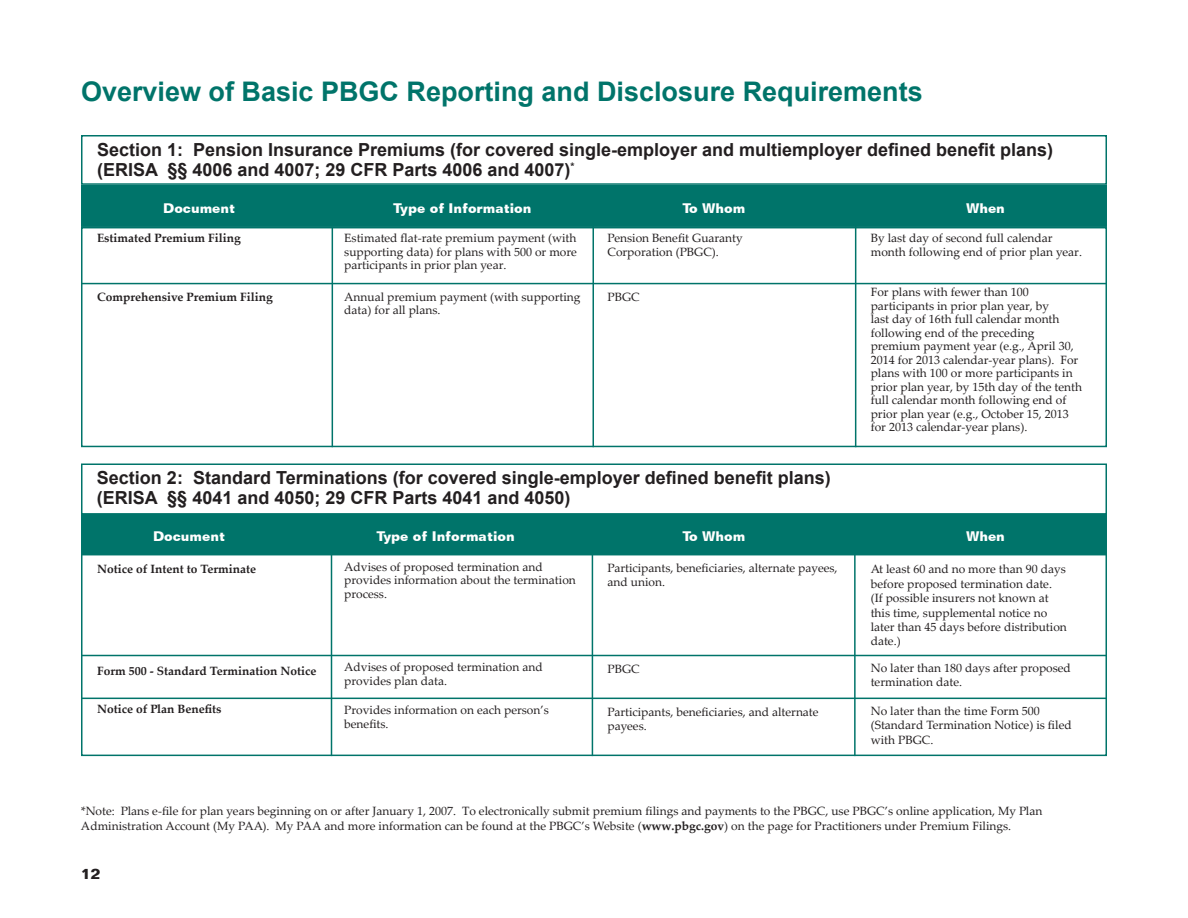
<style>
.page{position:relative;width:1188px;height:918px;background:#fff}
.page>*{position:absolute;margin:0;border:0;box-sizing:border-box;transform-origin:0 0}
.t1{font:700 27px "Arial";color:#00746a}
.t2{font:700 18px/20.2px "Arial";color:#231f20}
.t3{font:700 15px "Folio BT";color:#231f20}
.t4{font:700 13.5px "Folio BT";color:#fff}
.t5{font:12px/13.5px "Palatino Linotype";color:#231f20}
.t6{font:700 12px "Palatino Linotype";color:#231f20}
.s1{font-weight:700}
</style>
<div class="page">
<div style="left:81px;top:135px;width:1026px;height:50px;border:2px solid #00746a"></div>
<div style="left:82px;top:514px;width:1024px;height:41px;background:#00746a"></div>
<div style="left:81px;top:464px;width:1026px;height:51px;border:2px solid #00746a"></div>
<div style="left:82px;top:186px;width:1024px;height:40px;background:#00746a"></div>
<div style="left:81px;top:185px;width:1026px;height:42px;border:2px solid #00746a"></div>
<div style="left:81px;top:227px;width:1026px;height:220px;border:2px solid #00746a"></div>
<hr style="left:81px;top:655px;width:1026px;height:1px;background:#00746a">
<hr style="left:81px;top:698px;width:1026px;height:1px;background:#00746a">
<hr style="left:332px;top:227px;width:1px;height:220px;background:#00746a">
<hr style="left:592px;top:226px;width:2px;height:221px;background:#00746a">
<hr style="left:855px;top:226px;width:1px;height:221px;background:#00746a">
<hr style="left:331px;top:552px;width:1px;height:204px;background:#00746a">
<hr style="left:592px;top:551px;width:1px;height:205px;background:#00746a">
<hr style="left:854px;top:551px;width:2px;height:205px;background:#00746a">
<hr style="left:81px;top:283px;width:1026px;height:1px;background:#00746a">
<h1 class="t1" style="left:81px;top:76px;width:843px">Overview of Basic PBGC Reporting and Disclosure Requirements</h1>
<h2 class="t2" style="left:97px;top:140px;width:958px">Section 1: Pension Insurance Premiums (for covered single-employer and multiemployer defined benefit plans) (ERISA §§ 4006 and 4007; 29 CFR Parts 4006 and 4007)<sup>*</sup></h2>
<p class="t4" style="left:163px;top:200px;width:73px">Document</p>
<p class="t4" style="left:393px;top:200px;width:140px">Type of Information</p>
<p class="t4" style="left:682px;top:200px;width:64px">To Whom</p>
<p class="t4" style="left:966px;top:200px;width:40px">When</p>
<p class="t6" style="left:97px;top:234px;width:145px">Estimated Premium Filing</p>
<p class="t6" style="left:97px;top:292px;width:177px">Comprehensive Premium Filing</p>
<p class="t5" style="left:344px;top:233px;width:234px;text-align:justify">Estimated flat-rate premium payment (with supporting data) for plans with 500 or more participants in prior plan year.</p>
<p class="t5" style="left:344px;top:292px;width:238px">Annual premium payment (with supporting data) for all plans.</p>
<p class="t5" style="left:607px;top:233px;width:137px">Pension Benefit Guaranty<br>Corporation (PBGC).</p>
<p class="t5" style="left:608px;top:292px;width:34px">PBGC</p>
<h2 class="t2" style="left:97px;top:467px;width:735px">Section 2: Standard Terminations (for covered single-employer defined benefit plans) (ERISA §§ 4041 and 4050; 29 CFR Parts 4041 and 4050)</h2>
<p class="t5" style="left:871px;top:233px;width:213px">By last day of second full calendar month following end of prior plan year.</p>
<p class="t5" style="left:871px;top:287px;width:213px">For plans with fewer than 100 participants in prior plan year, by<br>last day of 16th full calendar month following end of the preceding premium payment year (e.g., April 30, 2014 for 2013 calendar-year plans). For plans with 100 or more participants in prior plan year, by 15th day of the tenth full calendar month following end of prior plan year (e.g., October 15, 2013 for 2013 calendar-year plans).</p>
<p class="t4" style="left:153px;top:528px;width:73px">Document</p>
<p class="t4" style="left:376px;top:528px;width:140px">Type of Information</p>
<p class="t4" style="left:682px;top:528px;width:64px">To Whom</p>
<p class="t4" style="left:966px;top:528px;width:40px">When</p>
<p class="t6" style="left:97px;top:565px;width:161px">Notice of Intent to Terminate</p>
<p class="t6" style="left:97px;top:666px;width:221px">Form 500 - Standard Termination Notice</p>
<p class="t6" style="left:97px;top:704px;width:126px">Notice of Plan Benefits</p>
<p class="t5" style="left:344px;top:562px;width:233px">Advises of proposed termination and provides information about the termination process.</p>
<p class="t5" style="left:344px;top:662px;width:200px">Advises of proposed termination and provides plan data.</p>
<p class="t5" style="left:344px;top:705px;width:206px">Provides information on each person’s benefits.</p>
<p class="t5" style="left:608px;top:562px;width:232px;line-height:14.4px">Participants, beneficiaries, alternate payees, and union.</p>
<p class="t5" style="left:608px;top:663px;width:34px">PBGC</p>
<p class="t5" style="left:608px;top:706px;width:213px;line-height:14.4px">Participants, beneficiaries, and alternate payees.</p>
<p class="t5" style="left:871px;top:563px;width:198px;line-height:14.4px">At least 60 and no more than 90 days before proposed termination date. (If possible insurers not known at this time, supplemental notice no later than 45 days before distribution date.)</p>
<p class="t5" style="left:871px;top:662px;width:202px;line-height:14.4px">No later than 180 days after proposed termination date.</p>
<p class="t5" style="left:871px;top:705px;width:203px;line-height:14.4px">No later than the time Form 500 (Standard Termination Notice) is filed with PBGC.</p>
<p class="t5" style="left:81px;top:806px;width:963px;line-height:14.4px">*Note: Plans e-file for plan years beginning on or after January 1, 2007. To electronically submit premium filings and payments to the PBGC, use PBGC’s online application, My Plan<br>Administration Account (My PAA). My PAA and more information can be found at the PBGC’s Website (<span class="s1">www.pbgc.gov</span>) on the page for Practitioners under Premium Filings.</p>
<p class="t3" style="left:81px;top:864px;width:21px">12</p>
</div>
